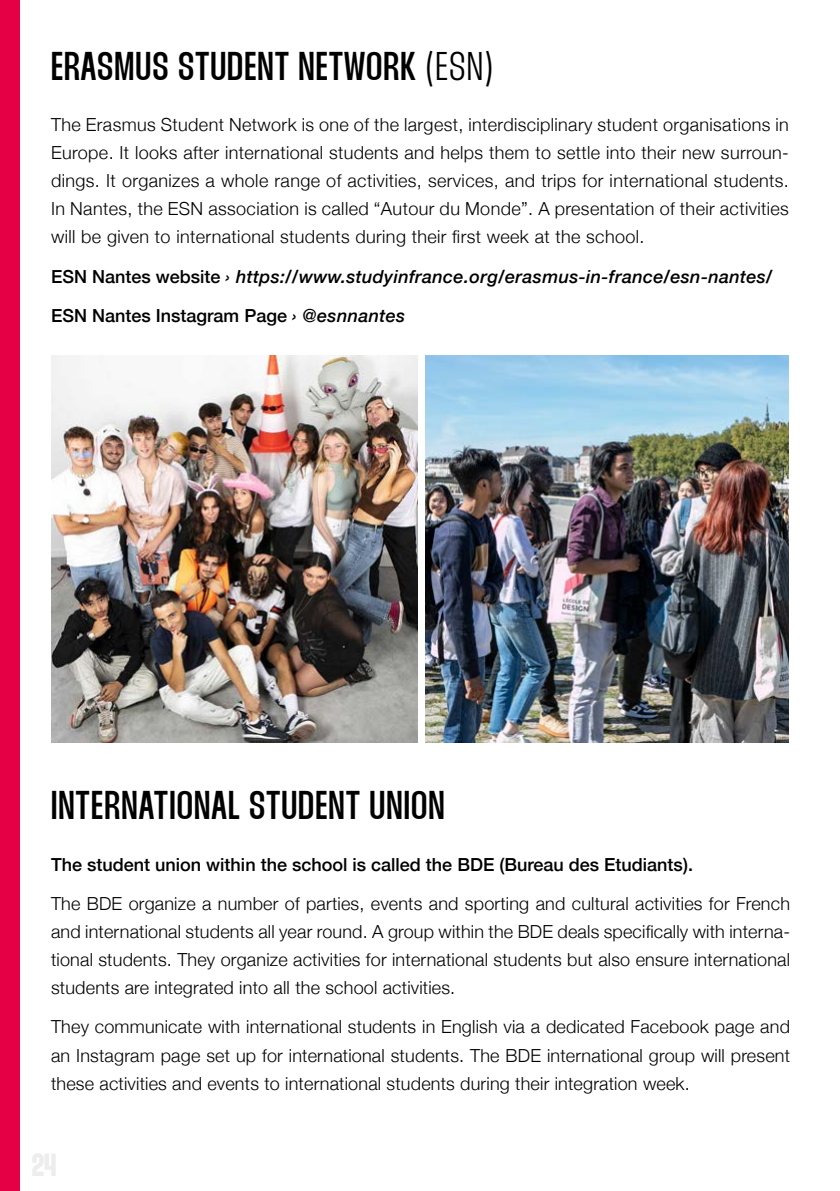
<style>
.page{position:relative;width:840px;height:1191px;background:#fff}
.page>*{position:absolute;margin:0;border:0;box-sizing:border-box;transform-origin:0 0}
.t1{font:40px "Thunder Medium LC";letter-spacing:.03em;color:#000}
.t2{font:300 18px/28px "Helvetica Neue";letter-spacing:.01em;color:#000;text-align:justify}
.t3{font:italic 500 18px/39.4px "Helvetica Neue";letter-spacing:.02em;color:#000}
.t4{font:500 18px "Helvetica Neue";color:#000}
.s1{font-family:"Thunder Light LC"}
.s2{font-style:normal}
</style>
<div class="page">
<div style="left:0;top:0;width:20px;height:1191px;background:#e50046"></div>
<img style="left:51px;top:355px;width:366px;height:387px">
<img style="left:425px;top:355px;width:363px;height:387px">
<h1 class="t1" style="left:51px;top:48px;width:443px">ERASMUS STUDENT NETWORK <span class="s1">(ESN)</span></h1>
<p class="t2" style="left:51px;top:109px;width:739px">The Erasmus Student Network is one of the largest, interdisciplinary student organisations in Europe. It looks after international students and helps them to settle into their new surroun&shy;dings. It organizes a whole range of activities, services, and trips for international students.<br>In Nantes, the ESN association is called “Autour du Monde”. A presentation of their activities will be given to international students during their first week at the school.</p>
<p class="t3" style="left:51px;top:255px;width:722px"><span class="s2">ESN Nantes website</span> › https://www.studyinfrance.org/erasmus-in-france/esn-nantes/<br><span class="s2">ESN Nantes Instagram Page</span> › @esnnantes</p>
<h1 class="t1" style="left:51px;top:787px;width:395px">INTERNATIONAL STUDENT UNION</h1>
<p class="t4" style="left:51px;top:850px;width:643px">The student union within the school is called the BDE (Bureau des Etudiants).</p>
<p class="t2" style="left:51px;top:888px;width:740px">The BDE organize a number of parties, events and sporting and cultural activities for French and international students all year round. A group within the BDE deals specifically with interna&shy;tional students. They organize activities for international students but also ensure international students are integrated into all the school activities.</p>
<p class="t2" style="left:51px;top:1011px;width:740px">They communicate with international students in English via a dedicated Facebook page and an Instagram page set up for international students. The BDE international group will present these activities and events to international students during their integration week.</p>
</div>
